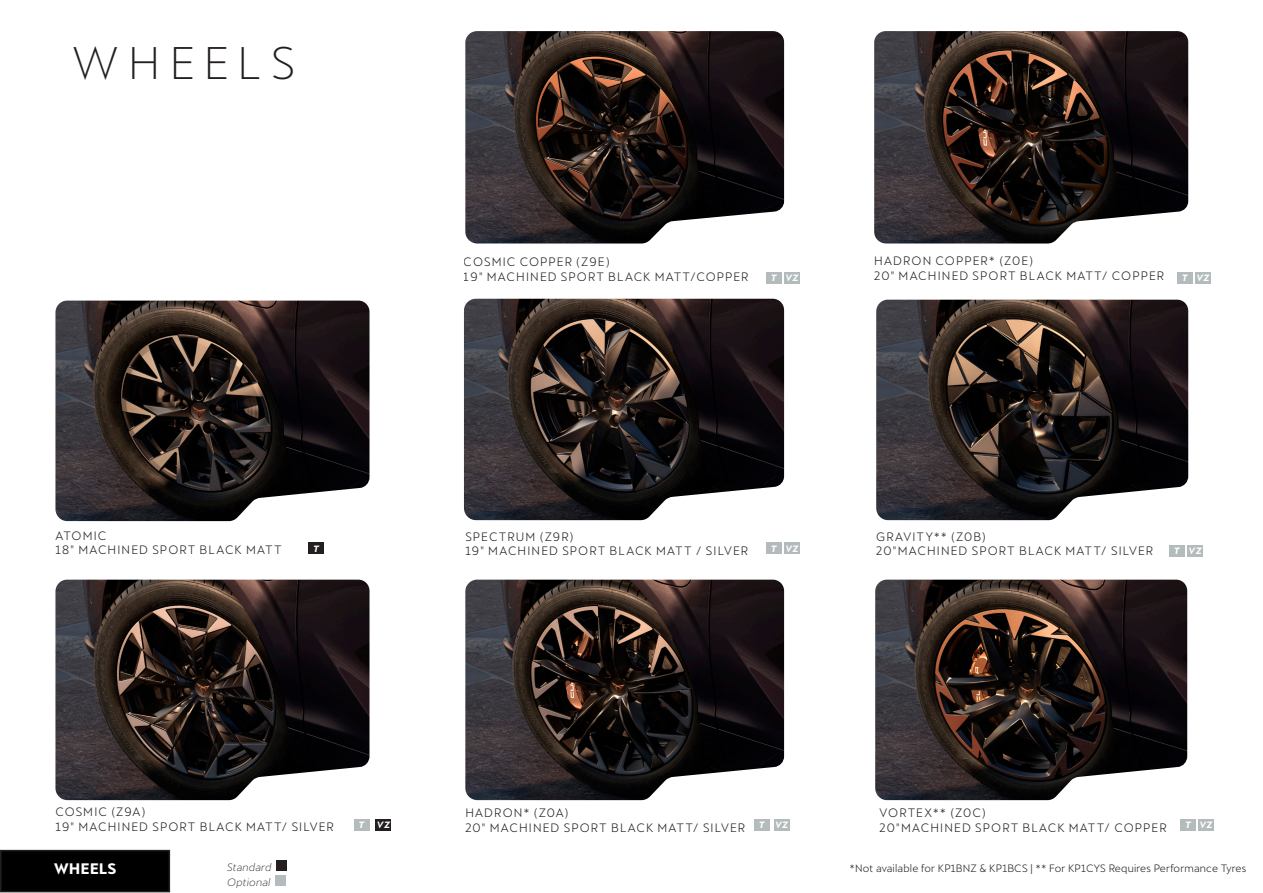
<style>
.page{position:relative;width:1263px;height:893px;background:#fff}
.page>*{position:absolute;margin:0;border:0;box-sizing:border-box;transform-origin:0 0}
.t1{font:300 45px "Cupra";letter-spacing:.205em;color:#231f20}
.t2{font:700 15px "Cupra";color:#fff}
.t3{font:12px/14.4px "Cupra";letter-spacing:.09em;color:#231f20}
.t4{font:10.5px "Cupra";letter-spacing:.02em;color:#231f20}
.t5{font:italic 300 10.5px/15px "Cupra";letter-spacing:.02em;color:#231f20}
.t6{font:italic 700 9px "Cupra";letter-spacing:.055em;color:#fff}
</style>
<div class="page">
<img style="left:55px;top:580px;width:314px;height:220px">
<img style="left:874px;top:31px;width:314px;height:213px">
<img style="left:876px;top:300px;width:312px;height:220px">
<img style="left:465px;top:580px;width:319px;height:220px">
<img style="left:875px;top:580px;width:312px;height:220px">
<img style="left:465px;top:31px;width:319px;height:213px">
<img style="left:464px;top:299px;width:320px;height:221px">
<img style="left:55px;top:301px;width:314px;height:220px">
<div style="left:375px;top:819px;width:16px;height:12px;background:#231f20"></div>
<div style="left:354px;top:819px;width:15px;height:12px;background:#b3bbbd"></div>
<div style="left:276px;top:860px;width:11px;height:11px;background:#231f20"></div>
<div style="left:275px;top:876px;width:11px;height:10px;background:#b3bbbd"></div>
<div style="left:1px;top:851px;width:168px;height:41px;background:#000"></div>
<div style="left:0;top:850px;width:170px;height:42px;border:2px solid #231f20"></div>
<div style="left:308px;top:543px;width:16px;height:11px;background:#231f20"></div>
<div style="left:754px;top:819px;width:16px;height:12px;background:#b3bbbd"></div>
<div style="left:766px;top:543px;width:15px;height:11px;background:#b3bbbd"></div>
<div style="left:766px;top:272px;width:15px;height:12px;background:#b3bbbd"></div>
<div style="left:784px;top:272px;width:16px;height:12px;background:#b3bbbd"></div>
<div style="left:784px;top:543px;width:16px;height:11px;background:#b3bbbd"></div>
<div style="left:774px;top:819px;width:15px;height:12px;background:#b3bbbd"></div>
<div style="left:1195px;top:272px;width:16px;height:12px;background:#b3bbbd"></div>
<div style="left:1177px;top:272px;width:16px;height:12px;background:#b3bbbd"></div>
<div style="left:1187px;top:545px;width:16px;height:11px;background:#b3bbbd"></div>
<div style="left:1169px;top:545px;width:16px;height:11px;background:#b3bbbd"></div>
<div style="left:1180px;top:819px;width:16px;height:11px;background:#b3bbbd"></div>
<div style="left:1198px;top:819px;width:16px;height:11px;background:#b3bbbd"></div>
<p class="t1" style="left:72px;top:23px;width:225px">WHEELS</p>
<p class="t3" style="left:55px;top:527px;width:228px">ATOMIC<br>18" MACHINED SPORT BLACK MATT</p>
<p class="t6" style="left:313px;top:543px;width:7px">T</p>
<p class="t3" style="left:464px;top:253px;width:286px">COSMIC COPPER (Z9E)<br>19" MACHINED SPORT BLACK MATT/COPPER</p>
<p class="t3" style="left:874px;top:252px;width:291px">HADRON COPPER* (Z0E)<br>20" MACHINED SPORT BLACK MATT/ COPPER</p>
<p class="t6" style="left:771px;top:273px;width:7px">T</p>
<p class="t6" style="left:785px;top:273px;width:15px">VZ</p>
<p class="t6" style="left:1182px;top:273px;width:7px">T</p>
<p class="t6" style="left:1196px;top:273px;width:15px">VZ</p>
<p class="t3" style="left:465px;top:527px;width:284px">SPECTRUM (Z9R)<br>19" MACHINED SPORT BLACK MATT / SILVER</p>
<p class="t6" style="left:771px;top:543px;width:7px">T</p>
<p class="t6" style="left:785px;top:543px;width:15px">VZ</p>
<p class="t3" style="left:876px;top:527px;width:278px">GRAVITY** (Z0B)<br>20"MACHINED SPORT BLACK MATT/ SILVER</p>
<p class="t6" style="left:1174px;top:545px;width:7px">T</p>
<p class="t6" style="left:1188px;top:545px;width:15px">VZ</p>
<p class="t3" style="left:55px;top:803px;width:280px">COSMIC (Z9A)<br>19" MACHINED SPORT BLACK MATT/ SILVER</p>
<p class="t2" style="left:54px;top:859px;width:64px">WHEELS</p>
<p class="t2" style="left:50px;top:861px;width:64px">WHEELS</p>
<p class="t5" style="left:227px;top:858px;width:46px">Standard<br>Optional</p>
<p class="t6" style="left:359px;top:820px;width:7px">T</p>
<p class="t6" style="left:377px;top:820px;width:15px">VZ</p>
<p class="t3" style="left:465px;top:804px;width:281px">HADRON* (Z0A)<br>20" MACHINED SPORT BLACK MATT/ SILVER</p>
<p class="t6" style="left:759px;top:820px;width:7px">T</p>
<p class="t6" style="left:775px;top:820px;width:15px">VZ</p>
<p class="t3" style="left:880px;top:804px;width:288px">VORTEX** (Z0C)<br>20"MACHINED SPORT BLACK MATT/ COPPER</p>
<p class="t6" style="left:1185px;top:820px;width:7px">T</p>
<p class="t6" style="left:1199px;top:820px;width:15px">VZ</p>
<p class="t4" style="left:849px;top:859px;width:398px">*Not available for KP1BNZ &amp; KP1BCS | ** For KP1CYS Requires Performance Tyres</p>
</div>
